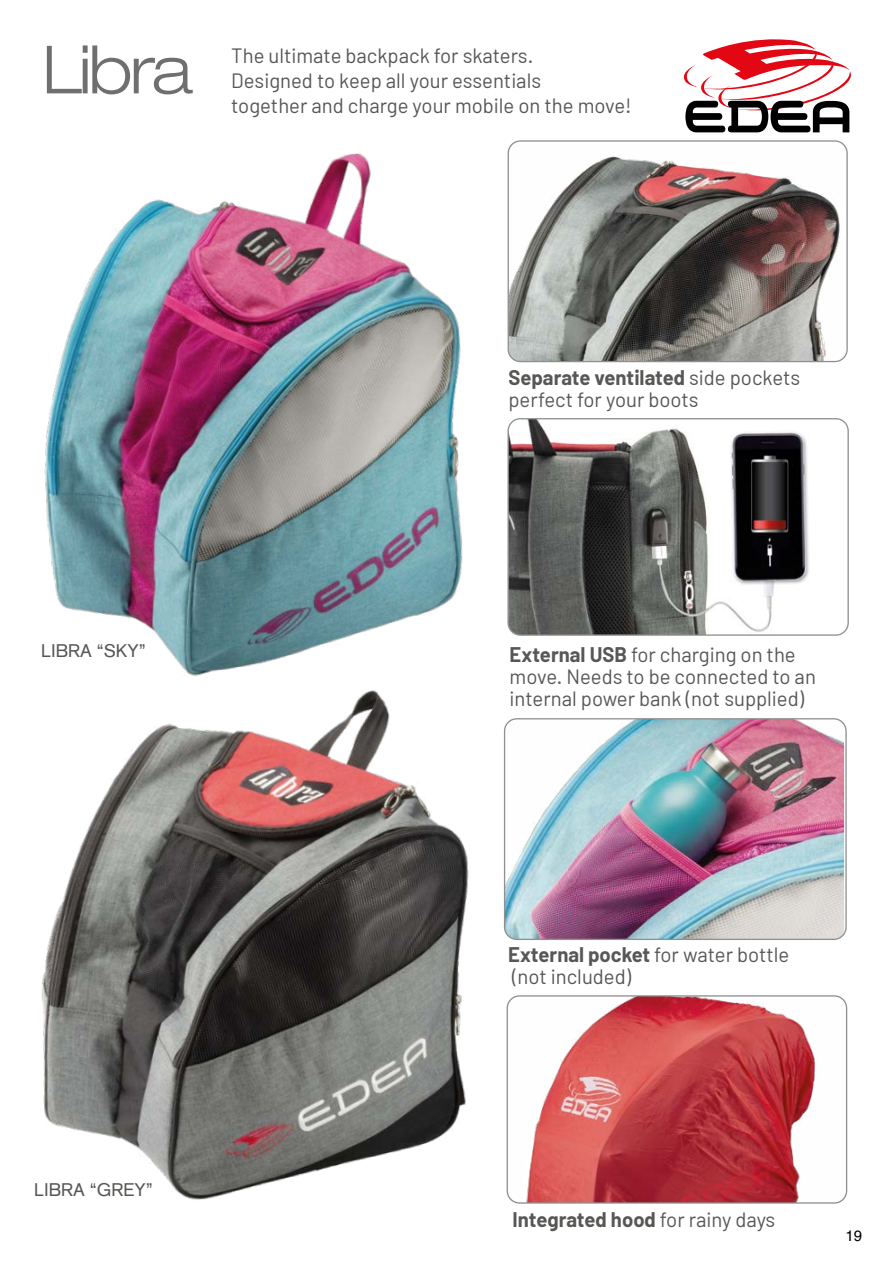
<style>
.page{position:relative;width:893px;height:1263px;background:#fff}
.page>*{position:absolute;margin:0;border:0;box-sizing:border-box;transform-origin:0 0}
.t1{font:300 expanded 66.6px "Helvetica Neue";letter-spacing:-.04em;color:#706f6f}
.t2{font:20.7px/22px "Barlow";color:#575756}
.t3{font:700 20.7px "Barlow";color:#575756}
.t4{font:18px "Akzidenz Grotesk";color:#575756}
.t5{font:15px "Helvetica";color:#000}
.s1{font-weight:700}
.s2{font-weight:400}
</style>
<div class="page">
<img style="left:44px;top:153px;width:419px;height:504px">
<img style="left:41px;top:657px;width:475px;height:543px">
<img style="left:505px;top:719px;width:339px;height:220px">
<div style="left:504px;top:718px;width:343px;height:222px;border:1px solid #909090;border-radius:12px"></div>
<img style="left:508px;top:142px;width:338px;height:220px">
<div style="left:508px;top:140px;width:340px;height:222px;border:1px solid #909090;border-radius:12px"></div>
<img style="left:507px;top:996px;width:340px;height:206px">
<div style="left:507px;top:995px;width:340px;height:209px;border:1px solid #909090;border-radius:12px"></div>
<img style="left:509px;top:420px;width:338px;height:214px">
<div style="left:507px;top:418px;width:342px;height:218px;border:1px solid #909090;border-radius:12px"></div>
<svg style="left:683px;top:39px;width:168px;height:94px"></svg>
<h1 class="t1" style="left:43px;top:30px;width:151px">Libra</h1>
<p class="t2" style="left:231px;top:42px;width:402px;line-height:25px">The ultimate backpack for skaters.<br>Designed to keep all your essentials<br>together and charge your mobile on the move!</p>
<p class="t4" style="left:41px;top:640px;width:106px">LIBRA “SKY”</p>
<p class="t4" style="left:34px;top:1179px;width:120px">LIBRA “GREY”</p>
<p class="t2" style="left:508px;top:366px;width:293px"><span class="s1">Separate ventilated</span> side pockets perfect for your boots</p>
<p class="t2" style="left:510px;top:643px;width:308px"><span class="s1">External USB</span> for charging on the move. Needs to be connected to an internal power bank (not supplied)</p>
<p class="t2" style="left:508px;top:943px;width:283px"><span class="s1">External pocket</span> for water bottle (not included)</p>
<p class="t3" style="left:512px;top:1207px;width:264px">Integrated hood <span class="s2">for rainy days</span></p>
<p class="t5" style="left:845px;top:1226px;width:18px">19</p>
</div>
